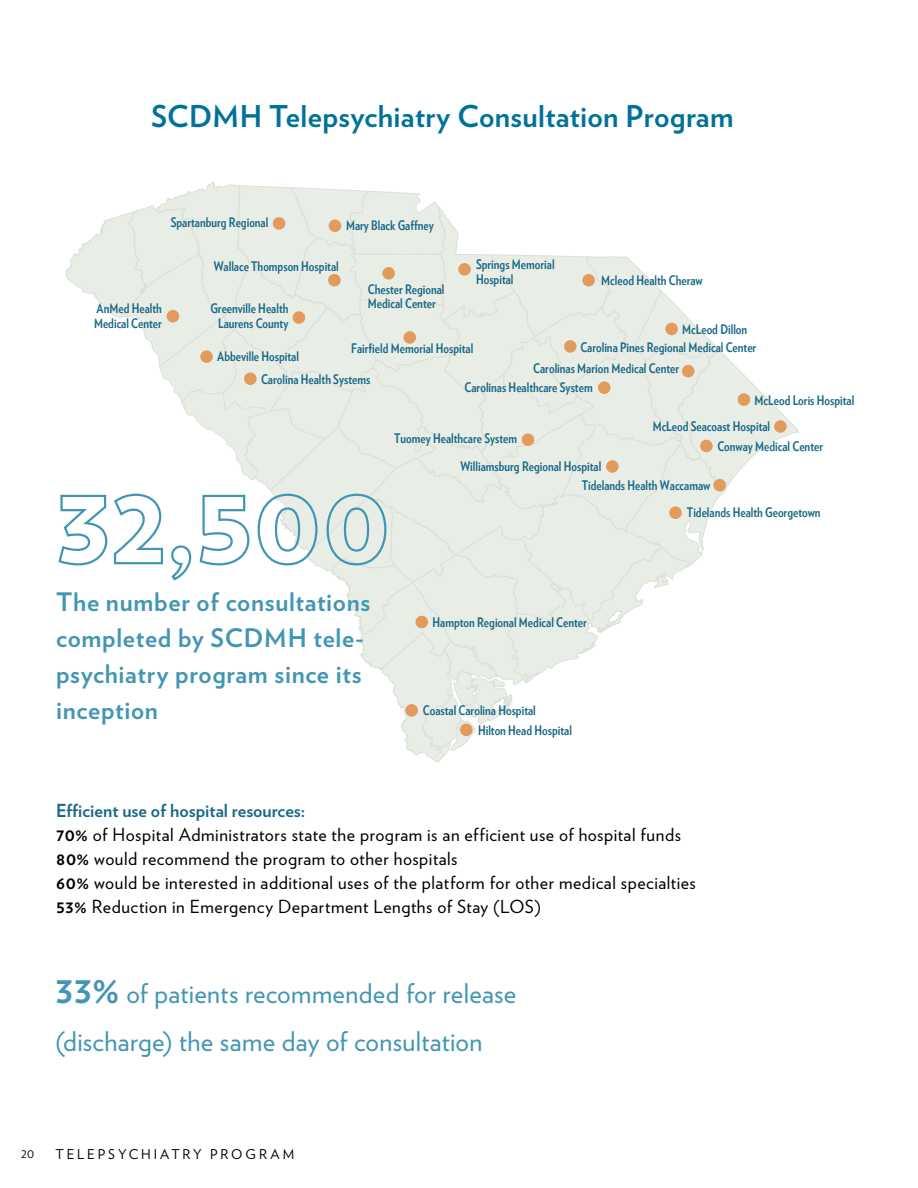
<style>
.page{position:relative;width:918px;height:1188px;background:#fff}
.page>*{position:absolute;margin:0;border:0;box-sizing:border-box;transform-origin:0 0}
.t1{font:700 30px "Verlag";letter-spacing:.01em;color:#007299}
.t2{font:27px/48px "Verlag";letter-spacing:.01em;color:#4296b4}
.t3{font:700 25.5px/36px "Verlag";letter-spacing:.025em;color:#4296b4}
.t4{font:18px/24px "Verlag";letter-spacing:.03em;color:#000}
.t5{font:13.5px "Verlag";letter-spacing:.215em;color:#000}
.t6{font:700 13.2px/14.5px "Verlag Condensed";color:#1a6886}
.t7{font:10.5px "Verlag";color:#000}
.s1{font-weight:700;color:#1a6887}
.s2{font-weight:700}
.s3{font-weight:700;font-size:39px}
</style>
<div class="page">
<svg style="left:58px;top:181px;width:741px;height:582px"></svg>
<h1 class="t1" style="left:151px;top:92px;width:584px">SCDMH Telepsychiatry Consultation Program</h1>
<p class="t6" style="left:94px;top:301px;width:69px">AnMed Health<br>Medical Center</p>
<p class="t6" style="left:171px;top:214px;width:99px">Spartanburg Regional</p>
<p class="t6" style="left:346px;top:218px;width:89px">Mary Black Gaffney</p>
<p class="t6" style="left:214px;top:258px;width:127px">Wallace Thompson Hospital</p>
<p class="t6" style="left:476px;top:257px;width:80px">Springs Memorial<br>Hospital</p>
<p class="t6" style="left:368px;top:281px;width:78px">Chester Regional<br>Medical Center</p>
<p class="t6" style="left:210px;top:301px;width:80px;text-align:center">Greenville Health<br>Laurens County</p>
<p class="t6" style="left:601px;top:273px;width:103px">Mcleod Health Cheraw</p>
<p class="t6" style="left:682px;top:321px;width:67px">McLeod Dillon</p>
<p class="t6" style="left:580px;top:339px;width:178px">Carolina Pines Regional Medical Center</p>
<p class="t6" style="left:351px;top:340px;width:124px">Fairfield Memorial Hospital</p>
<p class="t6" style="left:217px;top:349px;width:83px">Abbeville Hospital</p>
<p class="t6" style="left:533px;top:361px;width:148px">Carolinas Marion Medical Center</p>
<p class="t6" style="left:261px;top:372px;width:111px">Carolina Health Systems</p>
<p class="t6" style="left:465px;top:379px;width:130px">Carolinas Healthcare System</p>
<p class="t6" style="left:755px;top:393px;width:101px">McLeod Loris Hospital</p>
<p class="t6" style="left:460px;top:424px;width:142px;line-height:27.6px;text-indent:-66px">Tuomey Healthcare System<br>Williamsburg Regional Hospital</p>
<p class="t6" style="left:653px;top:418px;width:119px">McLeod Seacoast Hospital</p>
<p class="t6" style="left:717px;top:439px;width:107px">Conway Medical Center</p>
<p class="t6" style="left:582px;top:478px;width:130px">Tidelands Health Waccamaw</p>
<p class="t6" style="left:687px;top:504px;width:135px">Tidelands Health Georgetown</p>
<h3 class="t3" style="left:56px;top:583px;width:316px">The number of consultations completed by SCDMH tele&shy;psychiatry program since its inception</h3>
<p class="t6" style="left:433px;top:614px;width:156px">Hampton Regional Medical Center</p>
<p class="t6" style="left:478px;top:700px;width:95px;line-height:20px;text-indent:-55px">Coastal Carolina Hospital<br>Hilton Head Hospital</p>
<p class="t4" style="left:56px;top:797px;width:641px"><span class="s1">Efficient use of hospital resources:<br></span><span class="s2">70%</span> of Hospital Administrators state the program is an efficient use of hospital funds <span class="s2">80%</span> would recommend the program to other hospitals<br><span class="s2">60%</span> would be interested in additional uses of the platform for other medical specialties <span class="s2">53%</span> Reduction in Emergency Department Lengths of Stay (LOS)</p>
<h2 class="t2" style="left:55px;top:968px;width:462px"><span class="s3">33%</span> of patients recommended for release (discharge) the same day of consultation</h2>
<p class="t7" style="left:21px;top:1146px;width:14px">20</p>
<p class="t5" style="left:56px;top:1144px;width:240px">TELEPSYCHIATRY PROGRAM</p>
</div>
